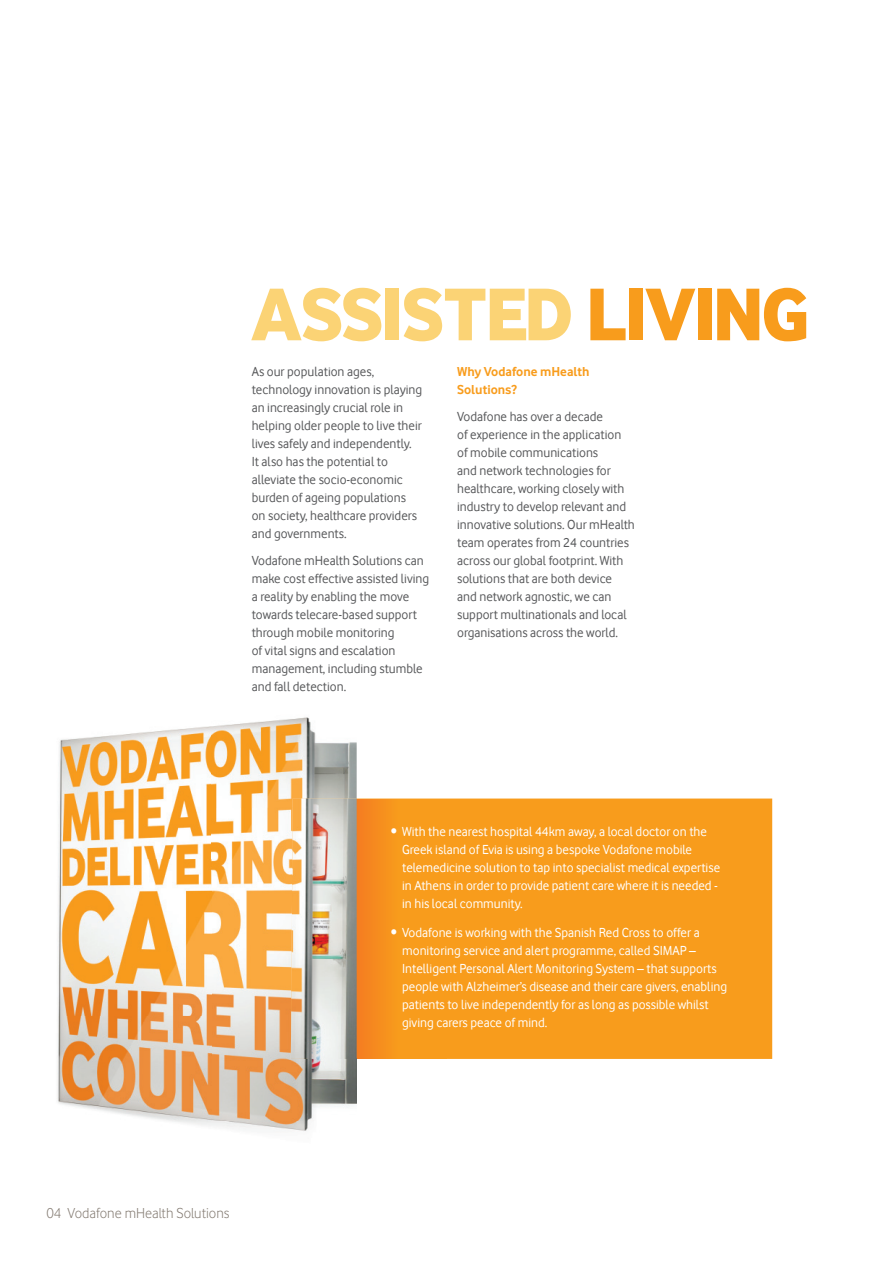
<style>
.page{position:relative;width:893px;height:1263px;background:#fff}
.page>*{position:absolute;margin:0;border:0;box-sizing:border-box;transform-origin:0 0}
.t1{font:77.25px "Vodafone Ex B";letter-spacing:-.025em;color:#fbd375}
.t2{font:15px "Vodafone Lt";color:#81786f}
.t3{font:13.5px/18px "Vodafone Rg";color:#57585a}
.t4{font:13.5px/18px "Vodafone Rg";color:#fff}
.t5{font:700 13.5px/18px "Vodafone Rg";color:#f89c1c}
.s1{color:#f89c1c}
</style>
<div class="page">
<div style="left:357px;top:798px;width:415px;height:261px;background:#f89c1c"></div>
<div style="left:357px;top:799px;width:89px;height:259px;background:linear-gradient(to right,#f58520,#f9a41b)"></div>
<img style="left:57px;top:726px;width:154px;height:400px">
<img style="left:211px;top:717px;width:146px;height:91px">
<img style="left:211px;top:808px;width:97px;height:324px">
<img style="left:308px;top:1059px;width:49px;height:66px">
<img style="left:291px;top:798px;width:66px;height:261px">
<h1 class="t1" style="left:252px;top:266px;width:559px">ASSISTED <span class="s1">LIVING</span></h1>
<p class="t3" style="left:252px;top:363px;width:172px">As our population ages, technology innovation is playing an increasingly crucial role in helping older people to live their lives safely and independently.<br>It also has the potential to alleviate the socio-economic burden of ageing populations on society, healthcare providers and governments.</p>
<p class="t3" style="left:252px;top:552px;width:179px">Vodafone mHealth Solutions can make cost effective assisted living a reality by enabling the move towards telecare-based support through mobile monitoring<br>of vital signs and escalation management, including stumble and fall detection.</p>
<p class="t5" style="left:457px;top:362px;width:134px">Why Vodafone mHealth<br>Solutions?</p>
<p class="t3" style="left:457px;top:407px;width:179px">Vodafone has over a decade<br>of experience in the application of mobile communications<br>and network technologies for healthcare, working closely with industry to develop relevant and innovative solutions. Our mHealth team operates from 24 countries across our global footprint. With solutions that are both device and network agnostic, we can support multinationals and local organisations across the world.</p>
<p class="t4" style="left:402px;top:823px;width:320px;text-indent:-11px">• With the nearest hospital 44km away, a local doctor on the Greek island of Evia is using a bespoke Vodafone mobile telemedicine solution to tap into specialist medical expertise in Athens in order to provide patient care where it is needed - in his local community.</p>
<p class="t4" style="left:402px;top:923px;width:326px;text-indent:-11px">• Vodafone is working with the Spanish Red Cross to offer a monitoring service and alert programme, called SIMAP – Intelligent Personal Alert Monitoring System – that supports people with Alzheimer’s disease and their care givers, enabling patients to live independently for as long as possible whilst giving carers peace of mind.</p>
<p class="t2" style="left:46px;top:1204px;width:185px">04 Vodafone mHealth Solutions</p>
</div>
